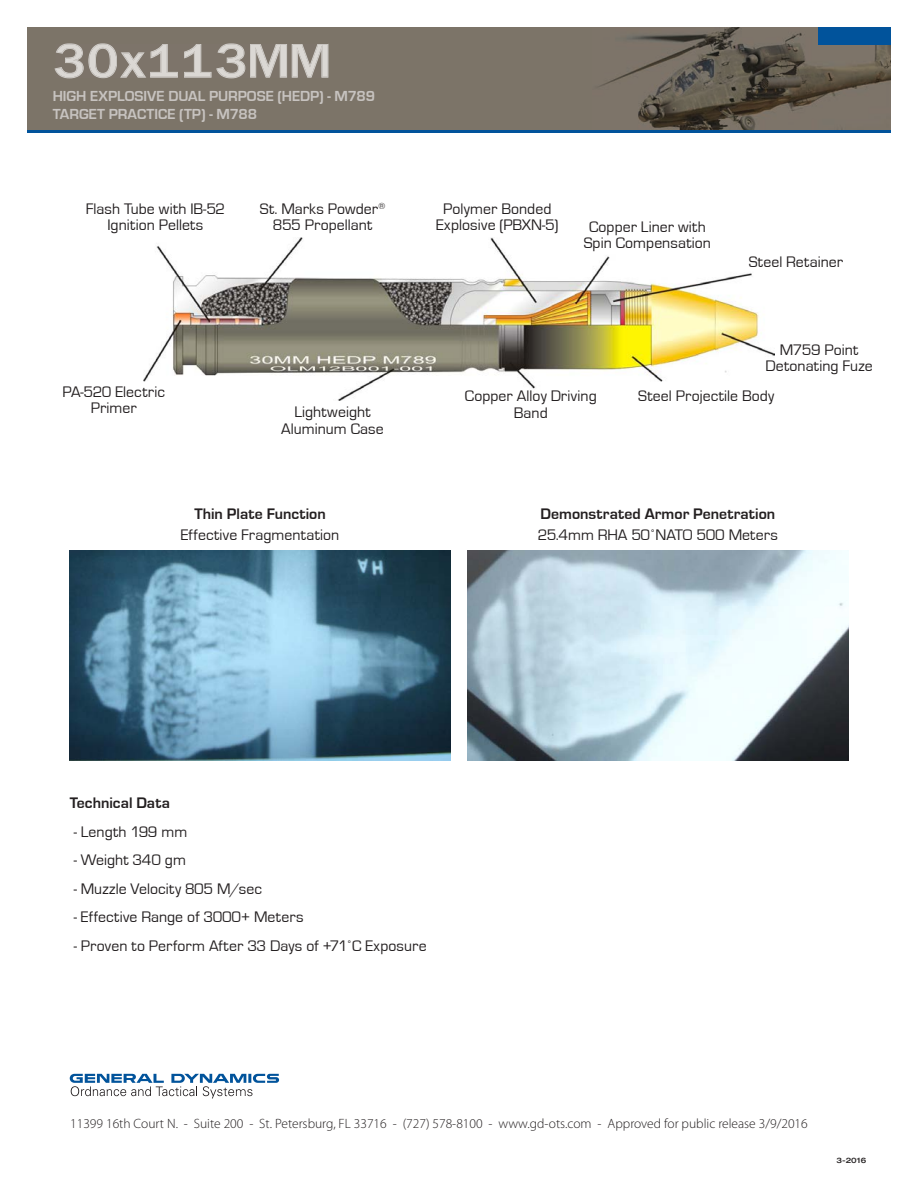
<style>
.page{position:relative;width:918px;height:1188px;background:#fff}
.page>*{position:absolute;margin:0;border:0;box-sizing:border-box;transform-origin:0 0}
.t1{font:47.25px "Framina";color:#dbd8d4;scale:1.11 1}
.t2{font:15.75px/16.5px "Eurostile";letter-spacing:.005em;color:#231f20;text-align:center}
.t3{font:700 15.75px "Eurostile";letter-spacing:.005em;color:#231f20}
.t4{font:700 15px/18px "Eurostile";letter-spacing:-.005em;color:#c7c3c0}
.t5{font:300 13.5px "Myriad Pro";color:#231f20}
.t6{font:500 expanded 7.5px "Helvetica Neue";color:#231f20}
</style>
<div class="page">
<div style="left:27px;top:116px;width:864px;height:17px;background:linear-gradient(to right,#01539b,#01539b)"></div>
<div style="left:27px;top:27px;width:864px;height:102px;background:#7c7468"></div>
<svg style="left:54px;top:43px;width:275px;height:35px"></svg>
<img style="left:593px;top:27px;width:298px;height:103px">
<div style="left:819px;top:27px;width:72px;height:18px;background:#01539b"></div>
<svg style="left:70px;top:1074px;width:209px;height:25px"></svg>
<img style="left:143px;top:237px;width:632px;height:163px">
<img style="left:468px;top:551px;width:380px;height:209px">
<img style="left:70px;top:551px;width:380px;height:209px">
<h1 class="t1" style="left:53px;top:32px;width:252px">30x113MM</h1>
<p class="t4" style="left:53px;top:87px;width:324px">HIGH EXPLOSIVE DUAL PURPOSE (HEDP) - M789<br>TARGET PRACTICE (TP) - M788</p>
<p class="t2" style="left:86px;top:201px;width:141px">Flash Tube with IB-52<br>Ignition Pellets</p>
<p class="t2" style="left:260px;top:201px;width:127px">St. Marks Powder<sup>®<br></sup>855 Propellant</p>
<p class="t2" style="left:436px;top:201px;width:124px">Polymer Bonded<br>Explosive (PBXN-5)</p>
<p class="t2" style="left:584px;top:219px;width:129px">Copper Liner with<br>Spin Compensation</p>
<p class="t2" style="left:749px;top:254px;width:96px">Steel Retainer</p>
<p class="t2" style="left:766px;top:342px;width:109px">M759 Point<br>Detonating Fuze</p>
<p class="t2" style="left:63px;top:384px;width:104px">PA-520 Electric<br>Primer</p>
<p class="t2" style="left:281px;top:404px;width:104px">Lightweight<br>Aluminum Case</p>
<p class="t3" style="left:194px;top:505px;width:133px">Thin Plate Function</p>
<p class="t2" style="left:181px;top:527px;width:160px">Effective Fragmentation</p>
<p class="t2" style="left:465px;top:388px;width:133px">Copper Alloy Driving<br>Band</p>
<p class="t2" style="left:638px;top:388px;width:138px">Steel Projectile Body</p>
<p class="t3" style="left:541px;top:505px;width:236px">Demonstrated Armor Penetration</p>
<p class="t2" style="left:538px;top:527px;width:242px">25.4mm RHA 50˚NATO 500 Meters</p>
<p class="t3" style="left:70px;top:794px;width:102px">Technical Data</p>
<p class="t2" style="left:74px;top:824px;width:115px">- Length 199 mm</p>
<p class="t2" style="left:74px;top:852px;width:114px">- Weight 340 gm</p>
<p class="t2" style="left:74px;top:881px;width:190px">- Muzzle Velocity 805 M/sec</p>
<p class="t2" style="left:74px;top:909px;width:231px">- Effective Range of 3000+ Meters</p>
<p class="t2" style="left:74px;top:938px;width:354px">- Proven to Perform After 33 Days of +71˚C Exposure</p>
<p class="t5" style="left:70px;top:1116px;width:739px">11399 16th Court N. - Suite 200 - St. Petersburg, FL 33716 - (727) 578-8100 - www.gd-ots.com - Approved for public release 3/9/2016</p>
<p class="t6" style="left:836px;top:1155px;width:31px">3-2016</p>
</div>
